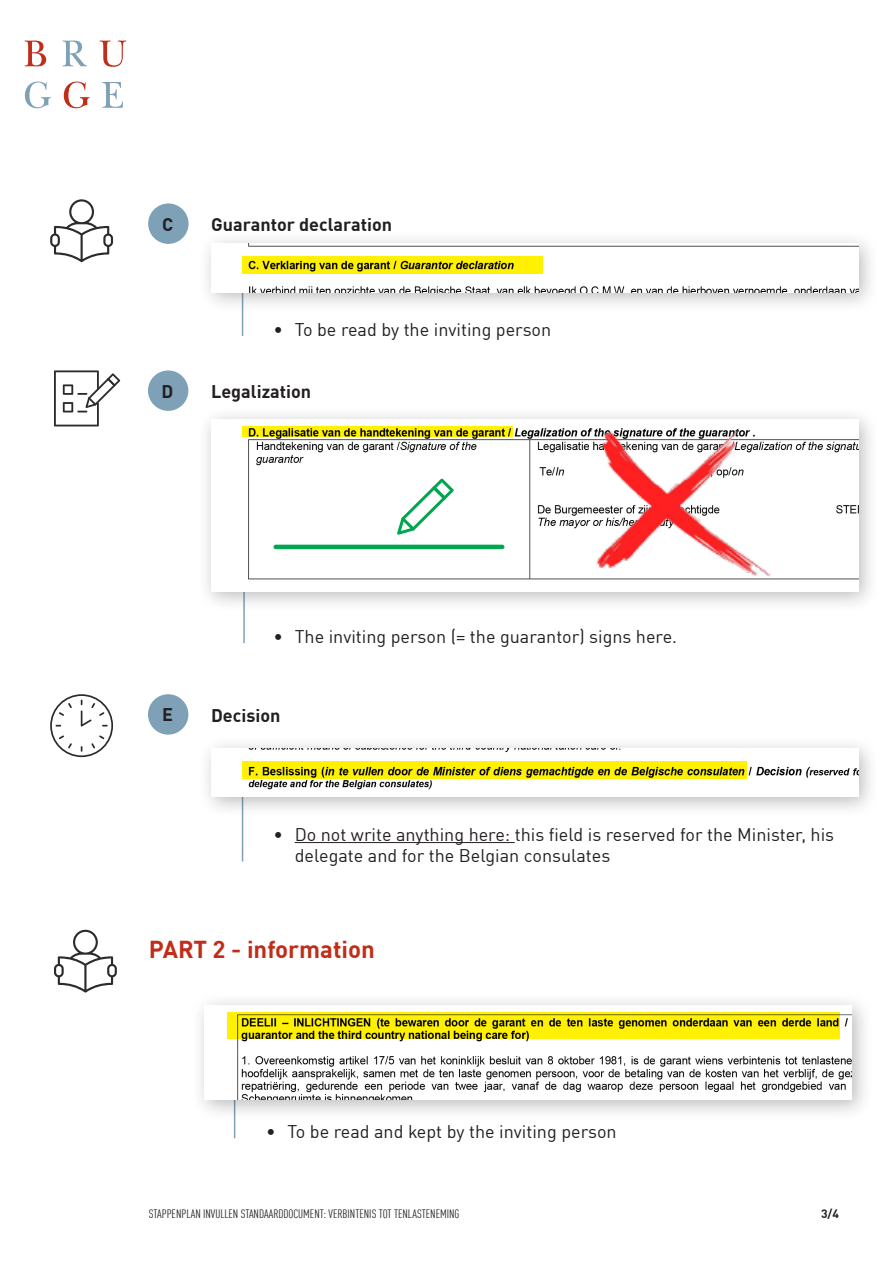
<style>
.page{position:relative;width:893px;height:1263px;background:#fff}
.page>*{position:absolute;margin:0;border:0;box-sizing:border-box;transform-origin:0 0}
.t1{font:700 24px "DIN Offc Pro";color:#c02d19}
.t2{font:18px/21.6px "DIN Offc Pro";color:#231f20}
.t3{font:700 18px "DIN Offc Pro";color:#231f20}
.t4{font:condensed 12px "DIN Offc Pro";color:#231f20}
.t5{font:700 12px "DIN Offc Pro";color:#231f20}
</style>
<div class="page">
<svg style="left:25px;top:40px;width:21px;height:26px"></svg>
<svg style="left:63px;top:41px;width:24px;height:25px"></svg>
<svg style="left:100px;top:41px;width:26px;height:26px"></svg>
<svg style="left:25px;top:82px;width:26px;height:26px"></svg>
<svg style="left:64px;top:82px;width:26px;height:26px"></svg>
<svg style="left:102px;top:82px;width:21px;height:26px"></svg>
<hr style="left:242px;top:260px;width:1px;height:76px;background:#7ea1b7">
<hr style="left:242px;top:764px;width:1px;height:97px;background:#7ea1b7">
<hr style="left:234px;top:1059px;width:1px;height:79px;background:#7ea1b7">
<hr style="left:243px;top:567px;width:2px;height:76px;background:#7ea1b7">
<div style="left:148px;top:203px;width:41px;height:41px;background:#7ea1b7;border-radius:50%"></div>
<div style="left:198px;top:230px;width:681px;height:83px;background:#231f20;opacity:.3"></div>
<img style="left:211px;top:244px;width:647px;height:48px">
<div style="left:191px;top:992px;width:682px;height:129px;background:#231f20;opacity:.3"></div>
<img style="left:205px;top:1005px;width:647px;height:95px">
<div style="left:198px;top:735px;width:681px;height:83px;background:#231f20;opacity:.3"></div>
<img style="left:211px;top:748px;width:647px;height:49px">
<svg style="left:243px;top:257px;width:300px;height:17px;background:#d3c700"></svg>
<svg style="left:227px;top:1012px;width:612px;height:27px;background:#cfc400"></svg>
<svg style="left:243px;top:761px;width:504px;height:17px;background:#cdc100"></svg>
<hr style="left:295px;top:842px;width:220px;height:1px;background:#231f20">
<div style="left:148px;top:370px;width:40px;height:41px;background:#7ea1b7;border-radius:50%"></div>
<div style="left:148px;top:694px;width:40px;height:41px;background:#7ea1b7;border-radius:50%"></div>
<svg style="left:54px;top:370px;width:66px;height:56px"></svg>
<div style="left:198px;top:406px;width:681px;height:206px;background:#231f20;opacity:.3"></div>
<img style="left:211px;top:419px;width:647px;height:172px">
<svg style="left:242px;top:426px;width:271px;height:11px;background:#b6ac00"></svg>
<svg style="left:50px;top:199px;width:63px;height:63px"></svg>
<svg style="left:54px;top:930px;width:63px;height:63px"></svg>
<svg style="left:50px;top:694px;width:63px;height:63px"></svg>
<img style="left:597px;top:430px;width:174px;height:146px">
<hr style="left:276px;top:545px;width:226px;height:4px;background:#00a54f">
<svg style="left:397px;top:478px;width:57px;height:57px"></svg>
<p class="t3" style="left:162px;top:209px;width:13px">C</p>
<p class="t3" style="left:211px;top:210px;width:182px">Guarantor declaration</p>
<p class="t3" style="left:162px;top:376px;width:13px">D</p>
<p class="t2" style="left:273px;top:317px;width:279px">• To be read by the inviting person</p>
<p class="t3" style="left:211px;top:377px;width:102px">Legalization</p>
<p class="t3" style="left:162px;top:700px;width:12px">E</p>
<p class="t2" style="left:273px;top:624px;width:405px">• The inviting person (= the guarantor) signs here.</p>
<p class="t3" style="left:211px;top:701px;width:71px">Decision</p>
<p class="t2" style="left:295px;top:821px;width:541px;text-indent:-21px">• Do not write anything here: this field is reserved for the Minister, his delegate and for the Belgian consulates</p>
<p class="t1" style="left:149px;top:929px;width:228px">PART 2 - information</p>
<p class="t2" style="left:266px;top:1119px;width:352px">• To be read and kept by the inviting person</p>
<p class="t4" style="left:149px;top:1205px;width:312px">STAPPENPLAN INVULLEN STANDAARDDOCUMENT: VERBINTENIS TOT TENLASTENEMING</p>
<p class="t5" style="left:821px;top:1204px;width:19px">3/4</p>
</div>
